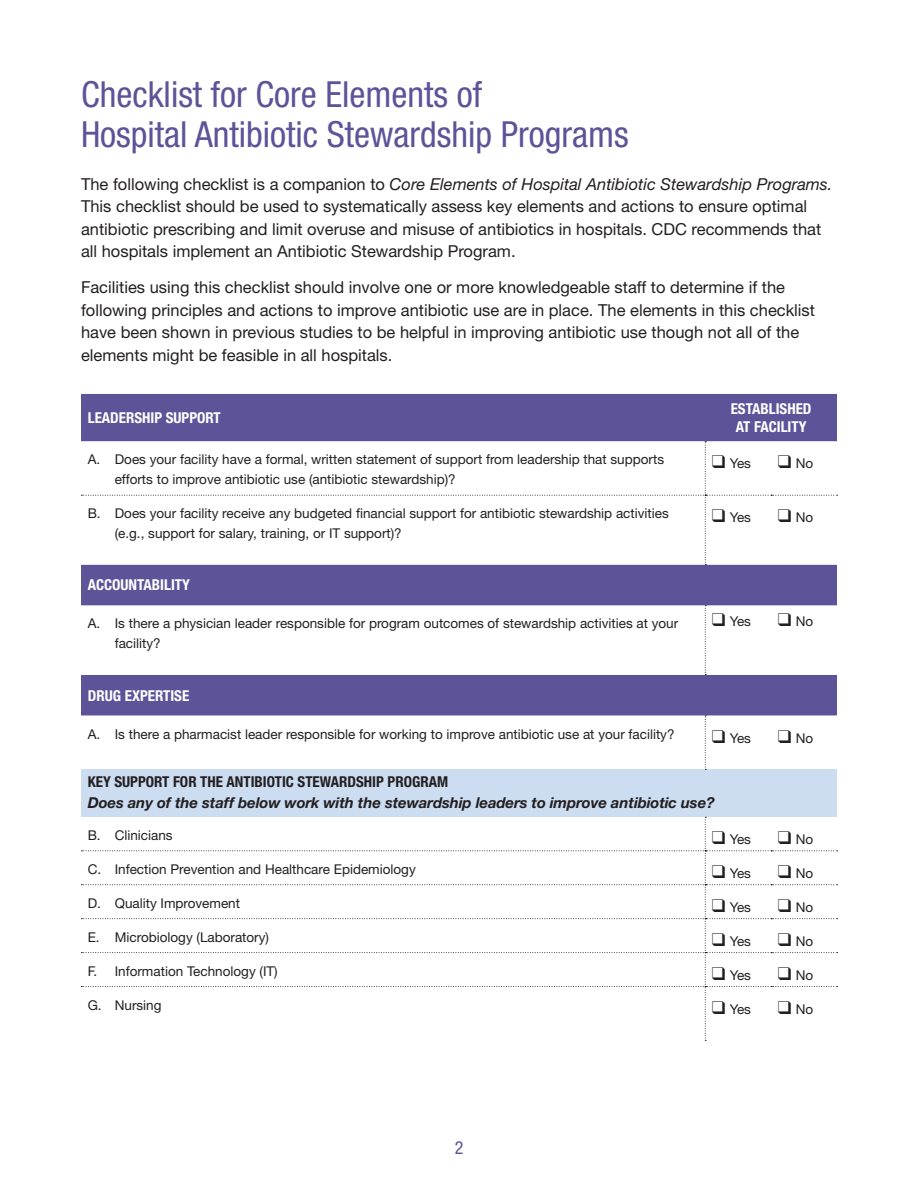
<style>
.page{position:relative;width:918px;height:1188px;background:#fff}
.page>*{position:absolute;margin:0;border:0;box-sizing:border-box;transform-origin:0 0}
.t1{font:condensed 36px/40.5px "Helvetica Neue LT Std";color:#5d5399}
.t2{font:condensed 18px "Helvetica Neue LT Std";color:#5d5399}
.t3{font:16.5px/22.5px "Helvetica Neue LT Std";color:#231f20}
.body{font:italic 700 15px "Helvetica Neue LT Std";letter-spacing:-.005em;color:#231f20}
.table_heading{font:700 condensed 15px "Helvetica Neue LT Std";color:#231f20}
.body-2{font:700 condensed 15px/18px "Helvetica Neue LT Std";color:#fff;text-align:center}
.table_heading-2{font:700 condensed 15px "Helvetica Neue LT Std";color:#fff}
.body-3{font:13.5px/19.5px "Helvetica Neue LT Std";color:#231f20}
.s1{font-style:italic}
</style>
<div class="page">
<svg style="left:81px;top:394px;width:756px;height:321px;fill:#5d5399"></svg>
<div style="left:81px;top:770px;width:756px;height:47px;background:#ccdcf1"></div>
<svg style="left:705px;top:715px;width:1px;height:55px"></svg>
<svg style="left:81px;top:441px;width:757px;height:124px"></svg>
<svg style="left:81px;top:817px;width:757px;height:224px"></svg>
<svg style="left:705px;top:605px;width:1px;height:70px"></svg>
<p class="t1" style="left:81px;top:73px;width:549px">Checklist for Core Elements of<br>Hospital Antibiotic Stewardship Programs</p>
<p class="t3" style="left:81px;top:173px;width:753px">The following checklist is a companion to <span class="s1">Core Elements of Hospital Antibiotic Stewardship Programs.<br></span>This checklist should be used to systematically assess key elements and actions to ensure optimal antibiotic prescribing and limit overuse and misuse of antibiotics in hospitals. CDC recommends that all hospitals implement an Antibiotic Stewardship Program.</p>
<p class="t3" style="left:81px;top:276px;width:736px">Facilities using this checklist should involve one or more knowledgeable staff to determine if the following principles and actions to improve antibiotic use are in place. The elements in this checklist have been shown in previous studies to be helpful in improving antibiotic use though not all of the elements might be feasible in all hospitals.</p>
<p class="body-2" style="left:88px;top:408px;width:135px">LEADERSHIP SUPPORT</p>
<p class="body-2" style="left:731px;top:399px;width:82px">ESTABLISHED<br>AT FACILITY</p>
<p class="body-3" style="left:115px;top:450px;width:551px;text-indent:-27px">A. Does your facility have a formal, written statement of support from leadership that supports efforts to improve antibiotic use (antibiotic stewardship)?</p>
<p class="body-3" style="left:712px;top:454px;width:41px">❑ Yes</p>
<p class="body-3" style="left:778px;top:454px;width:37px">❑ No</p>
<p class="body-3" style="left:115px;top:504px;width:556px;text-indent:-27px">B. Does your facility receive any budgeted financial support for antibiotic stewardship activities (e.g., support for salary, training, or IT support)?</p>
<p class="body-3" style="left:712px;top:508px;width:41px">❑ Yes</p>
<p class="body-3" style="left:778px;top:508px;width:37px">❑ No</p>
<h3 class="table_heading-2" style="left:88px;top:576px;width:104px">ACCOUNTABILITY</h3>
<p class="body-3" style="left:115px;top:614px;width:565px;text-indent:-27px">A. Is there a physician leader responsible for program outcomes of stewardship activities at your facility?</p>
<p class="body-3" style="left:712px;top:611px;width:41px">❑ Yes</p>
<p class="body-3" style="left:778px;top:611px;width:37px">❑ No</p>
<h3 class="table_heading-2" style="left:88px;top:686px;width:103px">DRUG EXPERTISE</h3>
<p class="body-3" style="left:88px;top:724px;width:588px">A. Is there a pharmacist leader responsible for working to improve antibiotic use at your facility?</p>
<p class="body-3" style="left:712px;top:728px;width:41px">❑ Yes</p>
<p class="body-3" style="left:778px;top:728px;width:37px">❑ No</p>
<h3 class="table_heading" style="left:88px;top:773px;width:362px">KEY SUPPORT FOR THE ANTIBIOTIC STEWARDSHIP PROGRAM</h3>
<p class="body" style="left:88px;top:793px;width:629px">Does any of the staff below work with the stewardship leaders to improve antibiotic use?</p>
<p class="body-3" style="left:88px;top:825px;width:86px">B. Clinicians</p>
<p class="body-3" style="left:712px;top:829px;width:41px">❑ Yes</p>
<p class="body-3" style="left:778px;top:829px;width:37px">❑ No</p>
<p class="body-3" style="left:88px;top:859px;width:330px">C. Infection Prevention and Healthcare Epidemiology</p>
<p class="body-3" style="left:712px;top:863px;width:41px">❑ Yes</p>
<p class="body-3" style="left:778px;top:863px;width:37px">❑ No</p>
<p class="body-3" style="left:88px;top:893px;width:154px">D. Quality Improvement</p>
<p class="body-3" style="left:712px;top:897px;width:41px">❑ Yes</p>
<p class="body-3" style="left:778px;top:897px;width:37px">❑ No</p>
<p class="body-3" style="left:88px;top:927px;width:183px">E. Microbiology (Laboratory)</p>
<p class="body-3" style="left:712px;top:931px;width:41px">❑ Yes</p>
<p class="body-3" style="left:778px;top:931px;width:37px">❑ No</p>
<p class="body-3" style="left:88px;top:961px;width:192px">F. Information Technology (IT)</p>
<p class="body-3" style="left:712px;top:965px;width:41px">❑ Yes</p>
<p class="body-3" style="left:778px;top:965px;width:37px">❑ No</p>
<p class="body-3" style="left:88px;top:995px;width:75px">G. Nursing</p>
<p class="body-3" style="left:712px;top:999px;width:41px">❑ Yes</p>
<p class="body-3" style="left:778px;top:999px;width:37px">❑ No</p>
<h2 class="t2" style="left:455px;top:1137px;width:10px">2</h2>
</div>
